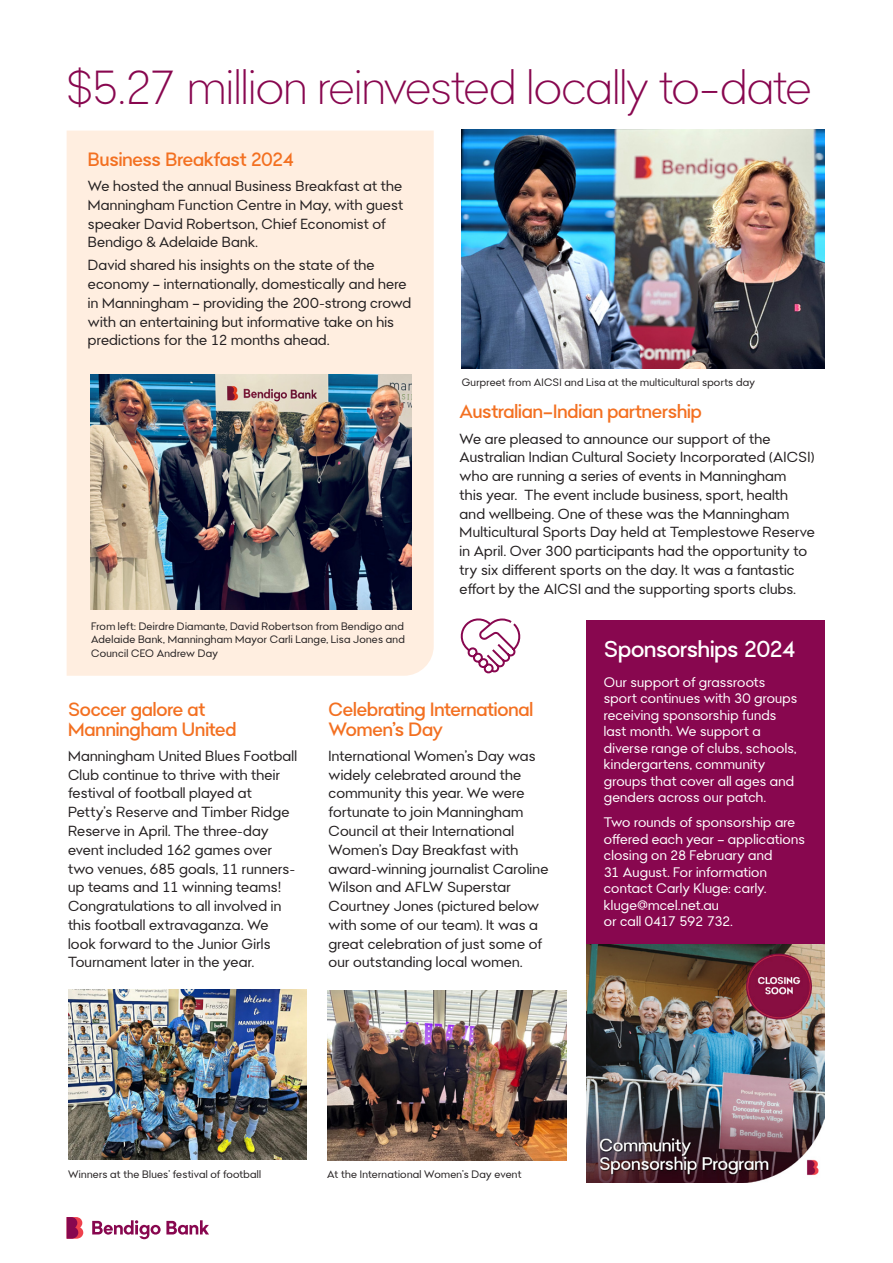
<style>
.page{position:relative;width:893px;height:1263px;background:#fff}
.page>*{position:absolute;margin:0;border:0;box-sizing:border-box;transform-origin:0 0}
.Heading{font:300 46.5px "Bendigo Sans";letter-spacing:-.015em;color:#88074f}
.Heading-2{font:500 22.5px "Bendigo Sans";letter-spacing:-.01em;color:#fff}
.Heading-3{font:500 18.75px/19.5px "Bendigo Sans";letter-spacing:-.005em;color:#f37021}
.Body{font:14.25px/18.8px "Bendigo Sans";letter-spacing:.015em;color:#231f20}
.Body-2{font:13.5px/16.5px "Bendigo Sans";letter-spacing:.015em;color:#fff}
.t1{font:10.5px/13.5px "Bendigo Sans";letter-spacing:.025em;color:#231f20;text-align:justify}
</style>
<div class="page">
<svg style="left:92px;top:1220px;width:117px;height:19px"></svg>
<svg style="left:67px;top:1217px;width:16px;height:22px"></svg>
<img style="left:68px;top:990px;width:239px;height:170px">
<img style="left:327px;top:991px;width:240px;height:170px">
<div style="left:587px;top:620px;width:238px;height:337px;background:#88074f"></div>
<div style="left:67px;top:131px;width:367px;height:545px;background:#ffeee0"></div>
<img style="left:90px;top:374px;width:321px;height:236px">
<img style="left:462px;top:130px;width:363px;height:239px">
<svg style="left:460px;top:618px;width:61px;height:56px"></svg>
<img style="left:587px;top:945px;width:238px;height:238px">
<p class="Heading" style="left:67px;top:60px;width:746px">$5.27 million reinvested locally to-date</p>
<p class="Heading-3" style="left:88px;top:149px;width:208px">Business Breakfast 2024</p>
<p class="Body" style="left:88px;top:176px;width:317px">We hosted the annual Business Breakfast at the Manningham Function Centre in May, with guest speaker David Robertson, Chief Economist of Bendigo &amp; Adelaide Bank.</p>
<p class="Body" style="left:88px;top:256px;width:325px">David shared his insights on the state of the economy – internationally, domestically and here in Manningham – providing the 200-strong crowd with an entertaining but informative take on his predictions for the 12 months ahead.</p>
<p class="t1" style="left:462px;top:376px;width:295px">Gurpreet from AICSI and Lisa at the multicultural sports day</p>
<p class="Heading-3" style="left:460px;top:402px;width:244px">Australian–Indian partnership</p>
<p class="Body" style="left:460px;top:429px;width:357px">We are pleased to announce our support of the Australian Indian Cultural Society Incorporated (AICSI) who are running a series of events in Manningham<br>this year. The event include business, sport, health and wellbeing. One of these was the Manningham Multicultural Sports Day held at Templestowe Reserve in April. Over 300 participants had the opportunity to try six different sports on the day. It was a fantastic effort by the AICSI and the supporting sports clubs.</p>
<p class="t1" style="left:91px;top:619px;width:315px">From left: Deirdre Diamante, David Robertson from Bendigo and Adelaide Bank, Manningham Mayor Carli Lange, Lisa Jones and Council CEO Andrew Day</p>
<p class="Heading-3" style="left:68px;top:700px;width:170px">Soccer galore at<br>Manningham United</p>
<p class="Body" style="left:68px;top:746px;width:231px">Manningham United Blues Football<br>Club continue to thrive with their festival of football played at<br>Petty’s Reserve and Timber Ridge<br>Reserve in April. The three-day event included 162 games over two venues, 685 goals, 11 runners&shy;up teams and 11 winning teams!<br>Congratulations to all involved in this football extravaganza. We look forward to the Junior Girls<br>Tournament later in the year.</p>
<p class="Heading-3" style="left:328px;top:700px;width:206px">Celebrating International<br>Women’s Day</p>
<p class="Body" style="left:328px;top:746px;width:221px">International Women’s Day was widely celebrated around the community this year. We were fortunate to join Manningham<br>Council at their International<br>Women’s Day Breakfast with award-winning journalist Caroline<br>Wilson and AFLW Superstar<br>Courtney Jones (pictured below with some of our team). It was a great celebration of just some of our outstanding local women.</p>
<p class="Heading-2" style="left:604px;top:635px;width:193px">Sponsorships 2024</p>
<p class="Body-2" style="left:604px;top:673px;width:195px">Our support of grassroots sport continues with 30 groups receiving sponsorship funds last month. We support a diverse range of clubs, schools, kindergartens, community groups that cover all ages and genders across our patch.</p>
<p class="Body-2" style="left:604px;top:814px;width:203px">Two rounds of sponsorship are offered each year – applications closing on 28 February and<br>31 August. For information contact Carly Kluge: carly. kluge@mcel.net.au<br>or call 0417 592 732.</p>
<p class="t1" style="left:68px;top:1167px;width:195px">Winners at the Blues’ festival of football</p>
<p class="t1" style="left:327px;top:1167px;width:196px">At the International Women’s Day event</p>
</div>
